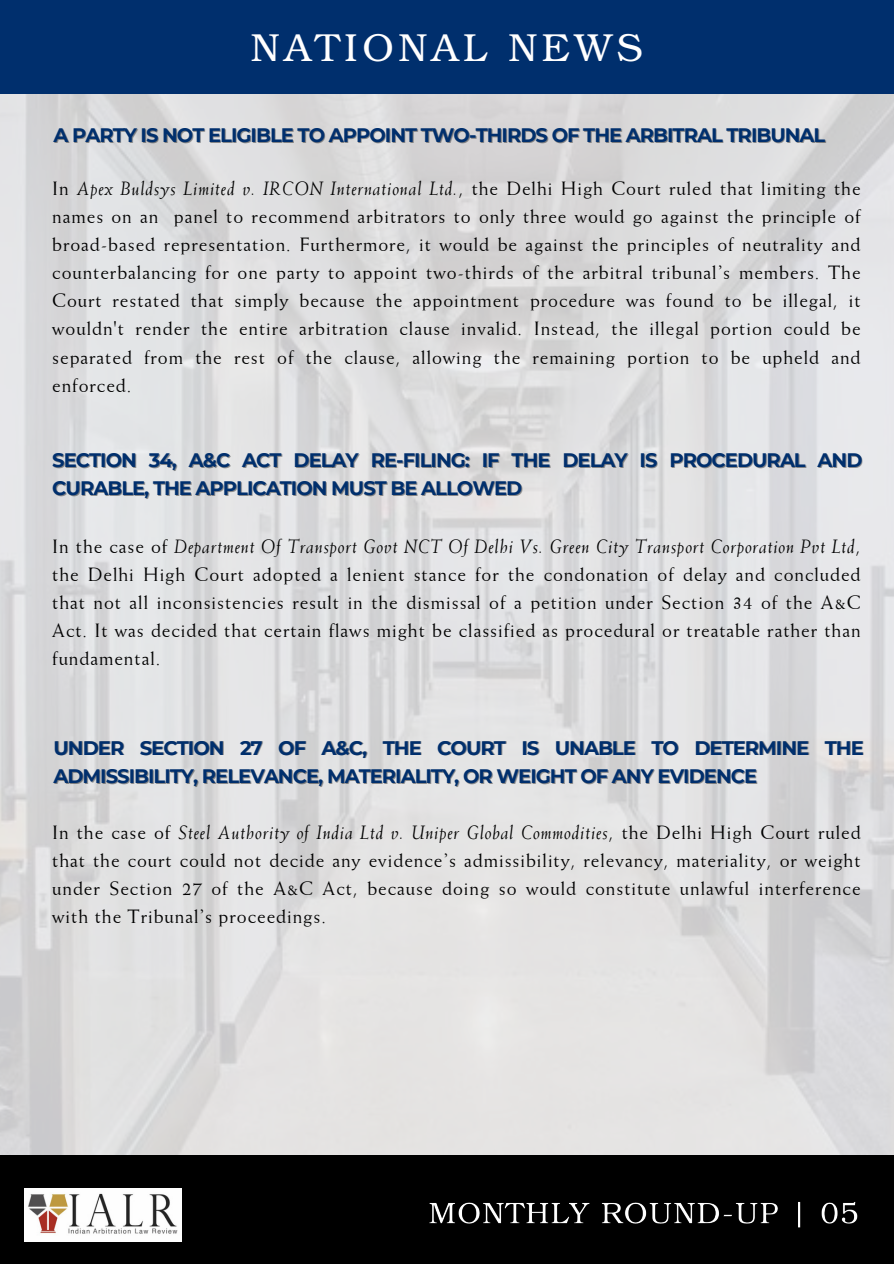
<style>
.page{position:relative;width:894px;height:1264px;background:#fff}
.page>*{position:absolute;margin:0;border:0;box-sizing:border-box;transform-origin:0 0}
.t1{font:39.15px "Te X Gyre Bonum";letter-spacing:.12em;color:#fff}
.t2{font:19.5px/28.2px "Weiss BT";letter-spacing:.045em;color:#000;text-align:justify}
.t3{font:700 19.5px "Montserrat";letter-spacing:-.05em;color:#002f6d}
.s1{font-style:italic}
</style>
<div class="page">
<div style="left:0;top:0;width:893px;height:94px;background:#002f6d"></div>
<div style="left:0;top:1155px;width:893px;height:108px;background:#000"></div>
<img style="left:25px;top:1188px;width:156px;height:53px">
<img style="left:429px;top:1201px;width:429px;height:27px">
<h3 class="t1" style="left:251px;top:19px;width:393px">NATIONAL NEWS</h3>
<p class="t3" style="left:53px;top:123px;width:773px">A PARTY IS NOT ELIGIBLE TO APPOINT TWO-THIRDS OF THE ARBITRAL TRIBUNAL</p>
<p class="t2" style="left:52px;top:173px;width:809px">In <span class="s1">Apex Buldsys Limited v. IRCON International Ltd.</span>, the Delhi High Court ruled that limiting the names on an panel to recommend arbitrators to only three would go against the principle of broad-based representation. Furthermore, it would be against the principles of neutrality and counterbalancing for one party to appoint two-thirds of the arbitral tribunal’s members. The Court restated that simply because the appointment procedure was found to be illegal, it wouldn't render the entire arbitration clause invalid. Instead, the illegal portion could be separated from the rest of the clause, allowing the remaining portion to be upheld and enforced.</p>
<p class="t3" style="left:52px;top:448px;width:811px">SECTION 34, A&amp;C ACT DELAY RE-FILING: IF THE DELAY IS PROCEDURAL AND</p>
<h3 class="t3" style="left:52px;top:476px;width:471px">CURABLE, THE APPLICATION MUST BE ALLOWED</h3>
<p class="t2" style="left:52px;top:531px;width:809px">In the case of <span class="s1">Department Of Transport Govt NCT Of Delhi Vs. Green City Transport Corporation Pvt Ltd</span>, the Delhi High Court adopted a lenient stance for the condonation of delay and concluded that not all inconsistencies result in the dismissal of a petition under Section 34 of the A&amp;C Act. It was decided that certain flaws might be classified as procedural or treatable rather than fundamental.</p>
<h3 class="t3" style="left:53px;top:735px;width:811px">UNDER SECTION 27 OF A&amp;C, THE COURT IS UNABLE TO DETERMINE THE</h3>
<p class="t3" style="left:53px;top:763px;width:705px">ADMISSIBILITY, RELEVANCE, MATERIALITY, OR WEIGHT OF ANY EVIDENCE</p>
<p class="t2" style="left:52px;top:817px;width:809px">In the case of <span class="s1">Steel Authority of India Ltd v. Uniper Global Commodities</span>, the Delhi High Court ruled that the court could not decide any evidence’s admissibility, relevancy, materiality, or weight under Section 27 of the A&amp;C Act, because doing so would constitute unlawful interference with the Tribunal’s proceedings.</p>
</div>
